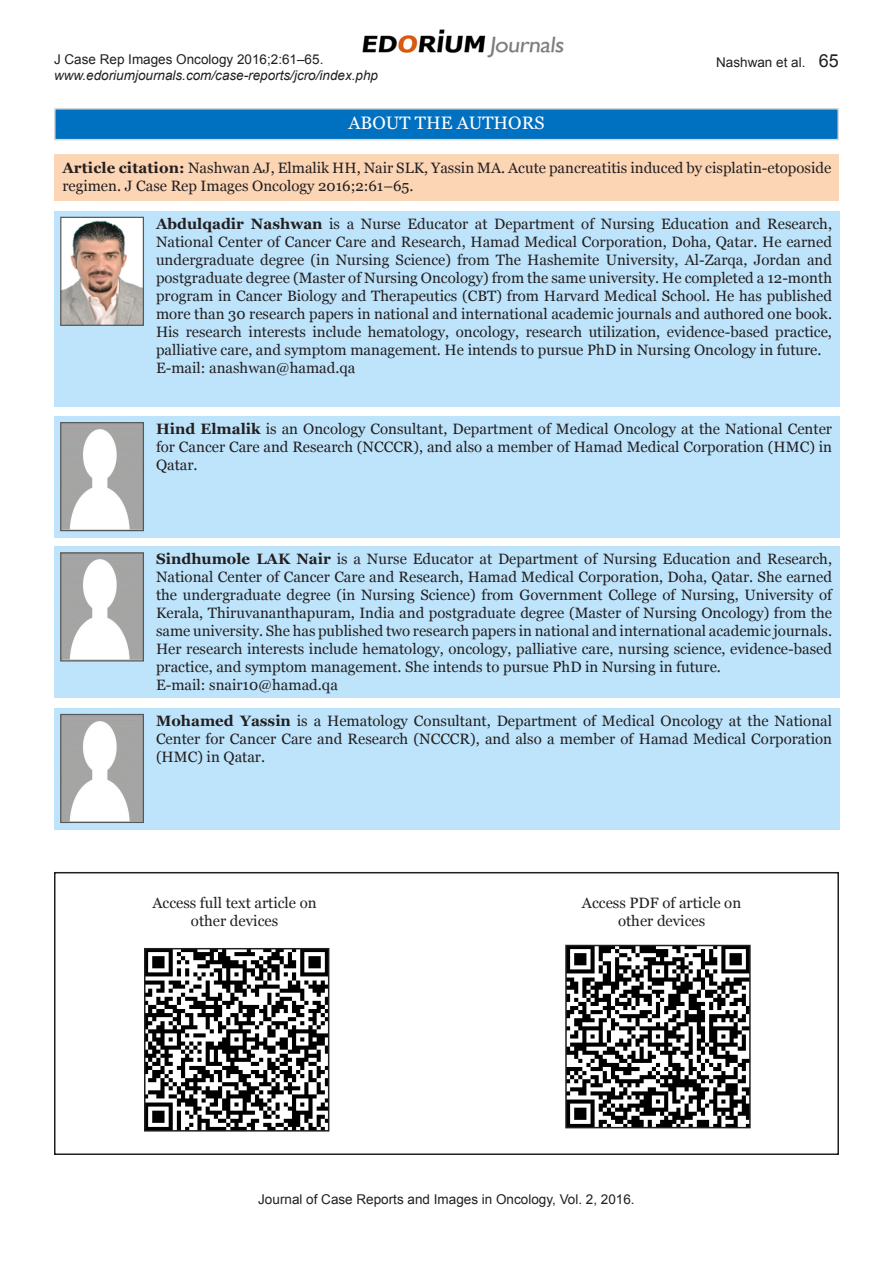
<style>
.page{position:relative;width:893px;height:1263px;background:#fff}
.page>*{position:absolute;margin:0;border:0;box-sizing:border-box;transform-origin:0 0}
.t1{font:18px "Georgia";color:#fff}
.Text{font:15px/18px "Georgia";color:#231f20;text-align:justify}
.t2{font:13.5px "Arial";color:#231f20}
.t3{font:italic 13.5px "Arial";color:#231f20}
.s1{font-size:18px}
.s2{font-weight:700}
</style>
<div class="page">
<img style="left:362px;top:29px;width:202px;height:29px">
<div style="left:55px;top:154px;width:784px;height:47px;background:#fcd5b5"></div>
<div style="left:54px;top:211px;width:786px;height:195px;background:#bee4fb"></div>
<div style="left:54px;top:546px;width:786px;height:152px;background:#bee4fb"></div>
<div style="left:54px;top:416px;width:786px;height:121px;background:#bee4fb"></div>
<div style="left:54px;top:708px;width:786px;height:121px;background:#bee4fb"></div>
<div style="left:54px;top:108px;width:785px;height:32px;background:#0070c0;border:2px solid #d9d9d9"></div>
<img style="left:62px;top:219px;width:80px;height:105px">
<div style="left:60px;top:217px;width:84px;height:109px;border:1px solid #57585a"></div>
<img style="left:62px;top:554px;width:80px;height:105px">
<div style="left:60px;top:552px;width:84px;height:109px;border:1px solid #57585a"></div>
<img style="left:62px;top:424px;width:80px;height:105px">
<div style="left:60px;top:422px;width:84px;height:109px;border:1px solid #57585a"></div>
<img style="left:62px;top:716px;width:80px;height:105px">
<div style="left:60px;top:714px;width:84px;height:109px;border:1px solid #57585a"></div>
<div style="left:54px;top:872px;width:785px;height:283px;border:2px solid #231f20"></div>
<img style="left:147px;top:951px;width:179px;height:177px">
<div style="left:144px;top:948px;width:185px;height:183px;border:2px solid #231f20"></div>
<img style="left:568px;top:948px;width:180px;height:177px">
<div style="left:565px;top:945px;width:186px;height:183px;border:2px solid #231f20"></div>
<p class="t2" style="left:54px;top:50px;width:271px">J Case Rep Images Oncology 2016;2:61–65.</p>
<p class="t3" style="left:54px;top:67px;width:326px">www.edoriumjournals.com/case-reports/jcro/index.php</p>
<p class="t2" style="left:716px;top:54px;width:124px">Nashwan et al. <span class="s1">65</span></p>
<p class="t1" style="left:349px;top:112px;width:197px">ABOUT THE AUTHORS</p>
<p class="Text" style="left:62px;top:159px;width:770px"><span class="s2">Article citation:</span> Nashwan AJ, Elmalik HH, Nair SLK, Yassin MA. Acute pancreatitis induced by cisplatin-etoposide regimen. J Case Rep Images Oncology 2016;2:61–65.</p>
<p class="Text" style="left:156px;top:215px;width:678px"><span class="s2">Abdulqadir Nashwan</span> is a Nurse Educator at Department of Nursing Education and Research, National Center of Cancer Care and Research, Hamad Medical Corporation, Doha, Qatar. He earned undergraduate degree (in Nursing Science) from The Hashemite University, Al-Zarqa, Jordan and postgraduate degree (Master of Nursing Oncology) from the same university. He completed a 12-month program in Cancer Biology and Therapeutics (CBT) from Harvard Medical School. He has published more than 30 research papers in national and international academic journals and authored one book.<br>His research interests include hematology, oncology, research utilization, evidence-based practice, palliative care, and symptom management. He intends to pursue PhD in Nursing Oncology in future.</p>
<p class="Text" style="left:156px;top:359px;width:201px">E-mail: anashwan@hamad.qa</p>
<p class="Text" style="left:156px;top:420px;width:678px"><span class="s2">Hind Elmalik</span> is an Oncology Consultant, Department of Medical Oncology at the National Center for Cancer Care and Research (NCCCR), and also a member of Hamad Medical Corporation (HMC) in Qatar.</p>
<p class="Text" style="left:156px;top:551px;width:677px"><span class="s2">Sindhumole LAK Nair</span> is a Nurse Educator at Department of Nursing Education and Research, National Center of Cancer Care and Research, Hamad Medical Corporation, Doha, Qatar. She earned the undergraduate degree (in Nursing Science) from Government College of Nursing, University of Kerala, Thiruvananthapuram, India and postgraduate degree (Master of Nursing Oncology) from the same university. She has published two research papers in national and international academic journals.<br>Her research interests include hematology, oncology, palliative care, nursing science, evidence-based practice, and symptom management. She intends to pursue PhD in Nursing in future.</p>
<p class="Text" style="left:156px;top:677px;width:183px">E-mail: snair10@hamad.qa</p>
<p class="Text" style="left:156px;top:712px;width:677px"><span class="s2">Mohamed Yassin</span> is a Hematology Consultant, Department of Medical Oncology at the National Center for Cancer Care and Research (NCCCR), and also a member of Hamad Medical Corporation (HMC) in Qatar.</p>
<p class="Text" style="left:152px;top:894px;width:166px">Access full text article on</p>
<p class="Text" style="left:191px;top:912px;width:89px">other devices</p>
<p class="Text" style="left:582px;top:894px;width:161px">Access PDF of article on</p>
<p class="Text" style="left:618px;top:912px;width:89px">other devices</p>
<p class="t2" style="left:258px;top:1190px;width:378px">Journal of Case Reports and Images in Oncology, Vol. 2, 2016.</p>
</div>
